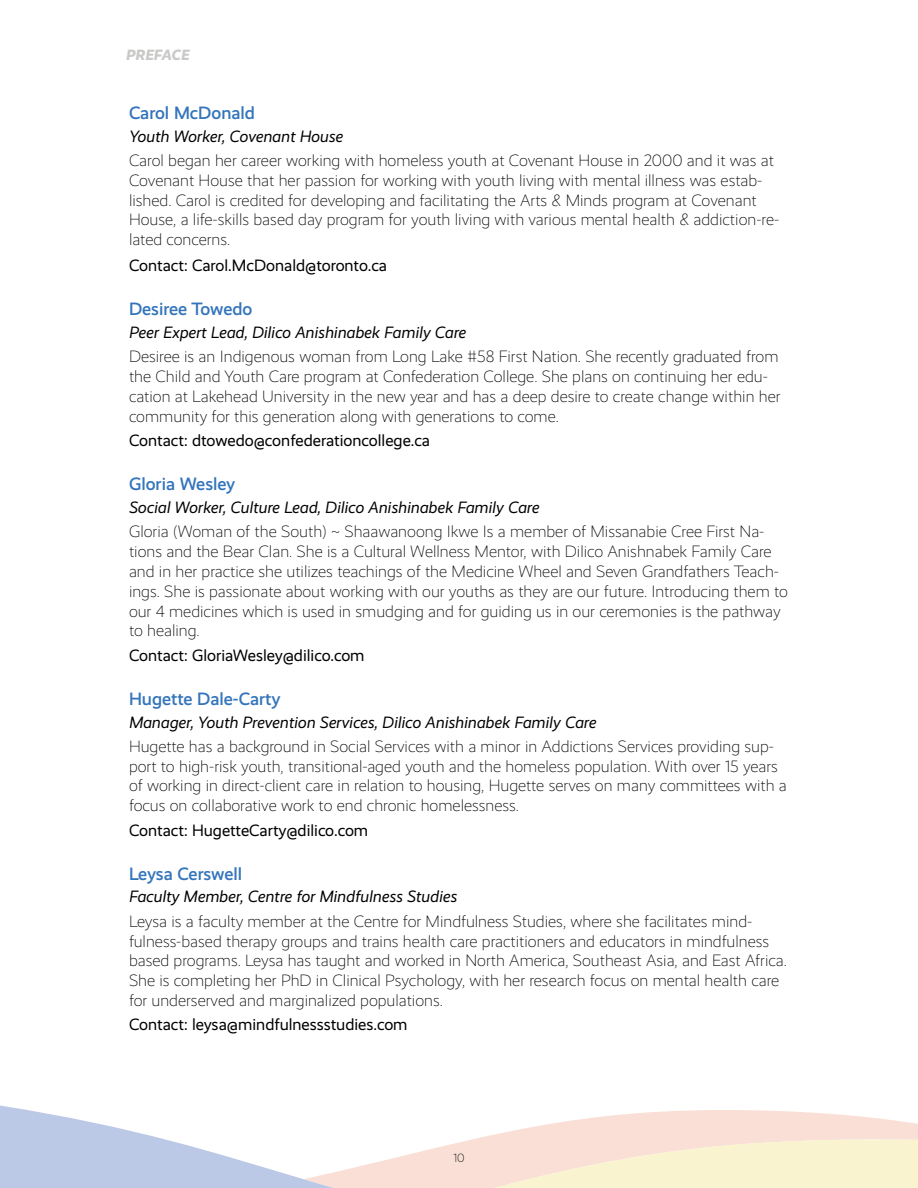
<style>
.page{position:relative;width:918px;height:1188px;background:#fff}
.page>*{position:absolute;margin:0;border:0;box-sizing:border-box;transform-origin:0 0}
.t1{font:500 18px "Realist";color:#3475bb}
.t2{font:300 16.5px/19.8px "Realist";color:#000}
.t3{font:italic 16.5px "Realist";color:#000}
.t4{font:16.5px "Realist";color:#000}
.t5{font:italic 800 15px "Realist";letter-spacing:.01em;color:#c9c9c8}
.t6{font:300 12px "Realist";color:#000}
</style>
<div class="page">
<svg style="left:334px;top:1110px;width:584px;height:78px;fill:#f9dfd5"></svg>
<svg style="left:1px;top:1106px;width:333px;height:82px"></svg>
<svg style="left:494px;top:1139px;width:424px;height:49px;background:#f9edd1"></svg>
<p class="t5" style="left:126px;top:45px;width:65px">PREFACE</p>
<p class="t1" style="left:129px;top:102px;width:128px">Carol McDonald</p>
<p class="t3" style="left:129px;top:127px;width:216px">Youth Worker, Covenant House</p>
<p class="t2" style="left:129px;top:151px;width:652px">Carol began her career working with homeless youth at Covenant House in 2000 and it was at Covenant House that her passion for working with youth living with mental illness was estab&shy;lished. Carol is credited for developing and facilitating the Arts &amp; Minds program at Covenant House, a life-skills based day program for youth living with various mental health &amp; addiction-re&shy;lated concerns.</p>
<p class="t4" style="left:129px;top:256px;width:260px">Contact: Carol.McDonald@toronto.ca</p>
<p class="t1" style="left:129px;top:299px;width:125px">Desiree Towedo</p>
<p class="t3" style="left:129px;top:323px;width:339px">Peer Expert Lead, Dilico Anishinabek Family Care</p>
<p class="t2" style="left:129px;top:347px;width:653px">Desiree is an Indigenous woman from Long Lake #58 First Nation. She recently graduated from the Child and Youth Care program at Confederation College. She plans on continuing her edu&shy;cation at Lakehead University in the new year and has a deep desire to create change within her community for this generation along with generations to come.</p>
<p class="t4" style="left:129px;top:431px;width:303px">Contact: dtowedo@confederationcollege.ca</p>
<p class="t1" style="left:129px;top:474px;width:108px">Gloria Wesley</p>
<p class="t3" style="left:129px;top:498px;width:412px">Social Worker, Culture Lead, Dilico Anishinabek Family Care</p>
<p class="t2" style="left:129px;top:522px;width:661px">Gloria (Woman of the South) ~ Shaawanoong Ikwe Is a member of Missanabie Cree First Na&shy;tions and the Bear Clan. She is a Cultural Wellness Mentor, with Dilico Anishnabek Family Care and in her practice she utilizes teachings of the Medicine Wheel and Seven Grandfathers Teach&shy;ings. She is passionate about working with our youths as they are our future. Introducing them to our 4 medicines which is used in smudging and for guiding us in our ceremonies is the pathway to healing.</p>
<p class="t4" style="left:129px;top:646px;width:237px">Contact: GloriaWesley@dilico.com</p>
<p class="t1" style="left:129px;top:688px;width:153px">Hugette Dale-Carty</p>
<p class="t3" style="left:129px;top:713px;width:469px">Manager, Youth Prevention Services, Dilico Anishinabek Family Care</p>
<p class="t2" style="left:129px;top:737px;width:659px">Hugette has a background in Social Services with a minor in Addictions Services providing sup&shy;port to high-risk youth, transitional-aged youth and the homeless population. With over 15 years of working in direct-client care in relation to housing, Hugette serves on many committees with a focus on collaborative work to end chronic homelessness.</p>
<p class="t4" style="left:129px;top:821px;width:241px">Contact: HugetteCarty@dilico.com</p>
<p class="t1" style="left:129px;top:863px;width:115px">Leysa Cerswell</p>
<p class="t3" style="left:129px;top:887px;width:330px">Faculty Member, Centre for Mindfulness Studies</p>
<p class="t2" style="left:129px;top:911px;width:659px">Leysa is a faculty member at the Centre for Mindfulness Studies, where she facilitates mind&shy;fulness-based therapy groups and trains health care practitioners and educators in mindfulness based programs. Leysa has taught and worked in North America, Southeast Asia, and East Africa.<br>She is completing her PhD in Clinical Psychology, with her research focus on mental health care for underserved and marginalized populations.</p>
<p class="t4" style="left:129px;top:1015px;width:280px">Contact: leysa@mindfulnessstudies.com</p>
<p class="t6" style="left:453px;top:1151px;width:13px">10</p>
</div>
